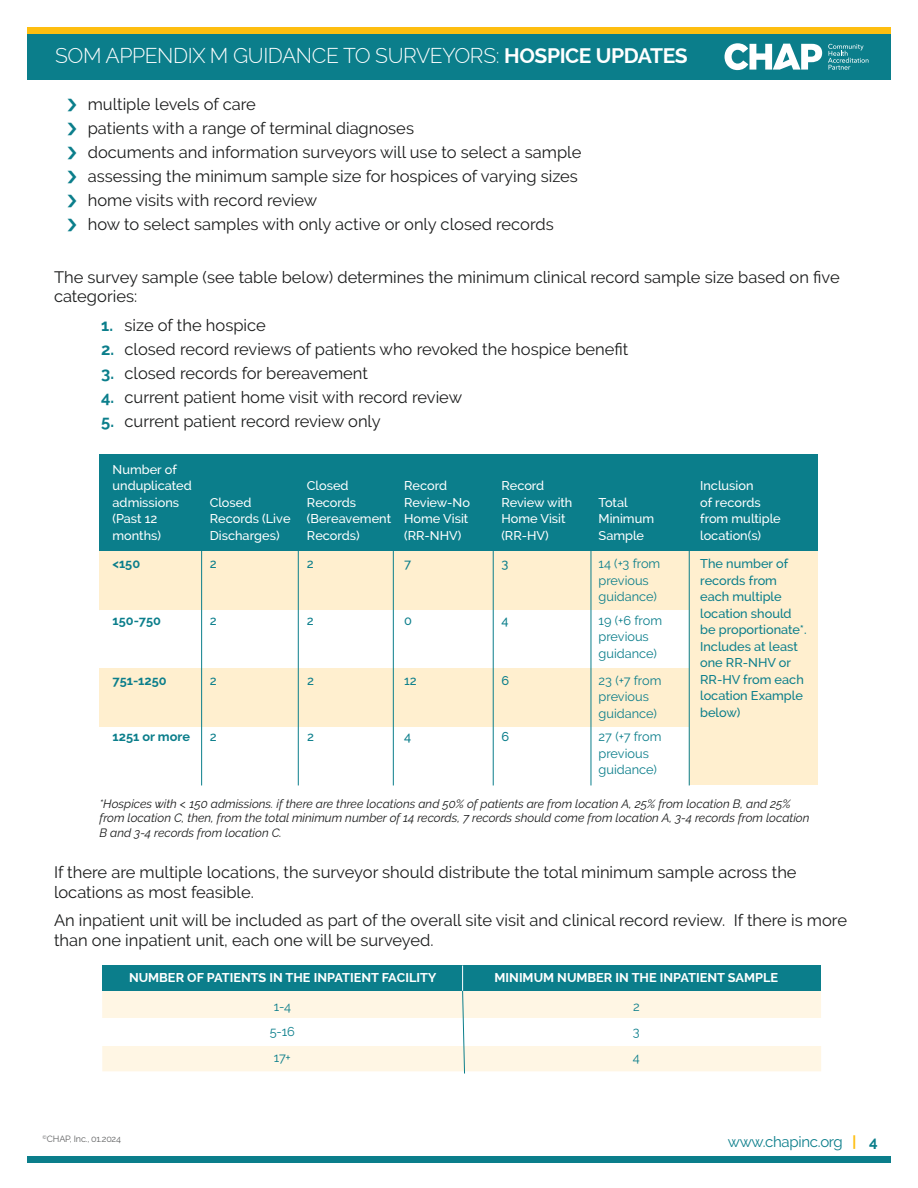
<style>
.page{position:relative;width:918px;height:1188px;background:#fff}
.page>*{position:absolute;margin:0;border:0;box-sizing:border-box;transform-origin:0 0}
.t1{font:300 21px "Raleway";letter-spacing:-.02em;color:#fff}
.t2{font:16.5px/24px "Raleway";color:#1b1c1c}
.t3{font:15px "Raleway";letter-spacing:-.02em;color:#0b7e8b}
.t4{font:500 12.75px/16.5px "Raleway";color:#fff}
.t5{font:500 12.75px/16.5px "Raleway";color:#0b7e8b}
.t6{font:12.75px/16.5px "Raleway";color:#0b7e8b}
.t7{font:700 12.75px "Raleway";color:#fff}
.t8{font:700 12.75px "Raleway";color:#0b7e8b}
.t9{font:italic 12px/14.4px "Raleway";color:#1b1c1c}
.t10{font:9px "Raleway";letter-spacing:-.02em;color:#616263}
.s1{font-weight:700}
.s2{font-weight:700;color:#0b7e8b}
.s3{font-weight:700;color:#febe10}
</style>
<div class="page">
<div style="left:27px;top:33px;width:864px;height:47px;background:#0b7e8b"></div>
<div style="left:27px;top:27px;width:864px;height:6px;background:#febe10"></div>
<div style="left:27px;top:1157px;width:864px;height:6px;background:#0b7e8b"></div>
<svg style="left:828px;top:44px;width:41px;height:26px"></svg>
<svg style="left:725px;top:43px;width:97px;height:27px"></svg>
<div style="left:102px;top:966px;width:719px;height:105px;background:#fff6e4"></div>
<div style="left:102px;top:966px;width:719px;height:25px;background:#0b7e8b"></div>
<div style="left:102px;top:1018px;width:719px;height:28px;background:#fff"></div>
<div style="left:100px;top:455px;width:718px;height:330px;background:#ffefcf"></div>
<div style="left:100px;top:455px;width:718px;height:96px;background:#0b7e8b"></div>
<div style="left:100px;top:610px;width:589px;height:58px;background:#fff"></div>
<div style="left:100px;top:727px;width:589px;height:58px;background:#fff"></div>
<hr style="left:201px;top:551px;width:1px;height:234px;background:#0b7e8b">
<hr style="left:298px;top:551px;width:1px;height:234px;background:#0b7e8b">
<hr style="left:393px;top:551px;width:1px;height:234px;background:#0b7e8b">
<hr style="left:493px;top:551px;width:1px;height:234px;background:#0b7e8b">
<hr style="left:591px;top:551px;width:1px;height:234px;background:#0b7e8b">
<hr style="left:689px;top:551px;width:1px;height:234px;background:#0b7e8b">
<svg style="left:462px;top:966px;width:3px;height:108px"></svg>
<p class="t1" style="left:55px;top:43px;width:634px">SOM APPENDIX M GUIDANCE TO SURVEYORS: <span class="s1">HOSPICE UPDATES</span></p>
<p class="t2" style="left:88px;top:92px;width:495px">multiple levels of care<br>patients with a range of terminal diagnoses<br>documents and information surveyors will use to select a sample assessing the minimum sample size for hospices of varying sizes home visits with record review<br>how to select samples with only active or only closed records</p>
<p class="t2" style="left:54px;top:267px;width:787px;line-height:19.5px">The survey sample (see table below) determines the minimum clinical record sample size based on five categories:</p>
<p class="t2" style="left:101px;top:313px;width:166px"><span class="s2">1.</span> size of the hospice</p>
<p class="t2" style="left:101px;top:337px;width:529px"><span class="s2">2.</span> closed record reviews of patients who revoked the hospice benefit</p>
<p class="t2" style="left:101px;top:361px;width:268px"><span class="s2">3.</span> closed records for bereavement</p>
<p class="t2" style="left:101px;top:385px;width:362px"><span class="s2">4.</span> current patient home visit with record review</p>
<p class="t2" style="left:101px;top:409px;width:281px"><span class="s2">5.</span> current patient record review only</p>
<p class="t4" style="left:113px;top:461px;width:81px">Number of unduplicated admissions (Past 12 months)</p>
<p class="t4" style="left:210px;top:494px;width:82px">Closed<br>Records (Live<br>Discharges)</p>
<p class="t4" style="left:307px;top:478px;width:86px">Closed<br>Records (Bereavement<br>Records)</p>
<p class="t4" style="left:404px;top:478px;width:67px">Record<br>Review-No<br>Home Visit (RR-NHV)</p>
<p class="t4" style="left:501px;top:478px;width:73px">Record<br>Review with<br>Home Visit (RR-HV)</p>
<p class="t4" style="left:599px;top:494px;width:57px">Total<br>Minimum<br>Sample</p>
<p class="t8" style="left:113px;top:556px;width:29px">&lt;150</p>
<p class="t5" style="left:210px;top:555px;width:8px">2</p>
<p class="t5" style="left:307px;top:555px;width:8px">2</p>
<p class="t5" style="left:404px;top:555px;width:9px">7</p>
<p class="t5" style="left:501px;top:555px;width:8px">3</p>
<p class="t6" style="left:599px;top:555px;width:63px">14 (+3 from previous guidance)</p>
<p class="t8" style="left:113px;top:613px;width:50px">150-750</p>
<p class="t5" style="left:210px;top:612px;width:8px">2</p>
<p class="t5" style="left:307px;top:612px;width:8px">2</p>
<p class="t5" style="left:404px;top:612px;width:9px">0</p>
<p class="t5" style="left:501px;top:612px;width:8px">4</p>
<p class="t6" style="left:599px;top:612px;width:65px">19 (+6 from previous guidance)</p>
<p class="t8" style="left:113px;top:673px;width:56px">751-1250</p>
<p class="t5" style="left:210px;top:672px;width:8px">2</p>
<p class="t5" style="left:307px;top:672px;width:8px">2</p>
<p class="t5" style="left:404px;top:672px;width:14px">12</p>
<p class="t5" style="left:501px;top:672px;width:9px">6</p>
<p class="t6" style="left:599px;top:672px;width:64px">23 (+7 from previous guidance)</p>
<p class="t8" style="left:113px;top:730px;width:79px">1251 or more</p>
<p class="t5" style="left:210px;top:729px;width:8px">2</p>
<p class="t5" style="left:307px;top:729px;width:8px">2</p>
<p class="t5" style="left:404px;top:729px;width:8px">4</p>
<p class="t5" style="left:501px;top:729px;width:9px">6</p>
<p class="t6" style="left:599px;top:729px;width:64px">27 (+7 from previous guidance)</p>
<p class="t4" style="left:700px;top:478px;width:82px">Inclusion<br>of records from multiple location(s)</p>
<p class="t5" style="left:700px;top:555px;width:108px">The number of records from each multiple location should be proportionate*.<br>Includes at least one RR-NHV or<br>RR-HV from each location Example below)</p>
<p class="t9" style="left:100px;top:796px;width:711px">*Hospices with &lt; 150 admissions. if there are three locations and 50% of patients are from location A, 25% from location B, and 25% from location C, then, from the total minimum number of 14 records, 7 records should come from location A, 3-4 records from location<br>B and 3-4 records from location C.</p>
<p class="t2" style="left:54px;top:862px;width:744px;line-height:19.5px">If there are multiple locations, the surveyor should distribute the total minimum sample across the locations as most feasible.</p>
<p class="t2" style="left:54px;top:910px;width:795px;line-height:19.5px">An inpatient unit will be included as part of the overall site visit and clinical record review. If there is more than one inpatient unit, each one will be surveyed.</p>
<p class="t7" style="left:129px;top:971px;width:309px">NUMBER OF PATIENTS IN THE INPATIENT FACILITY</p>
<p class="t7" style="left:495px;top:971px;width:285px">MINIMUM NUMBER IN THE INPATIENT SAMPLE</p>
<p class="t6" style="left:274px;top:998px;width:19px">1-4</p>
<p class="t6" style="left:633px;top:998px;width:8px">2</p>
<p class="t6" style="left:270px;top:1024px;width:27px">5-16</p>
<p class="t6" style="left:633px;top:1024px;width:8px">3</p>
<p class="t6" style="left:274px;top:1049px;width:19px">17+</p>
<p class="t6" style="left:633px;top:1049px;width:8px">4</p>
<p class="t10" style="left:43px;top:1133px;width:80px"><sup>©</sup>CHAP, Inc., 01.2024</p>
<p class="t3" style="left:728px;top:1134px;width:151px">www.chapinc.org <span class="s3">|</span> <span class="s1">4</span></p>
</div>
